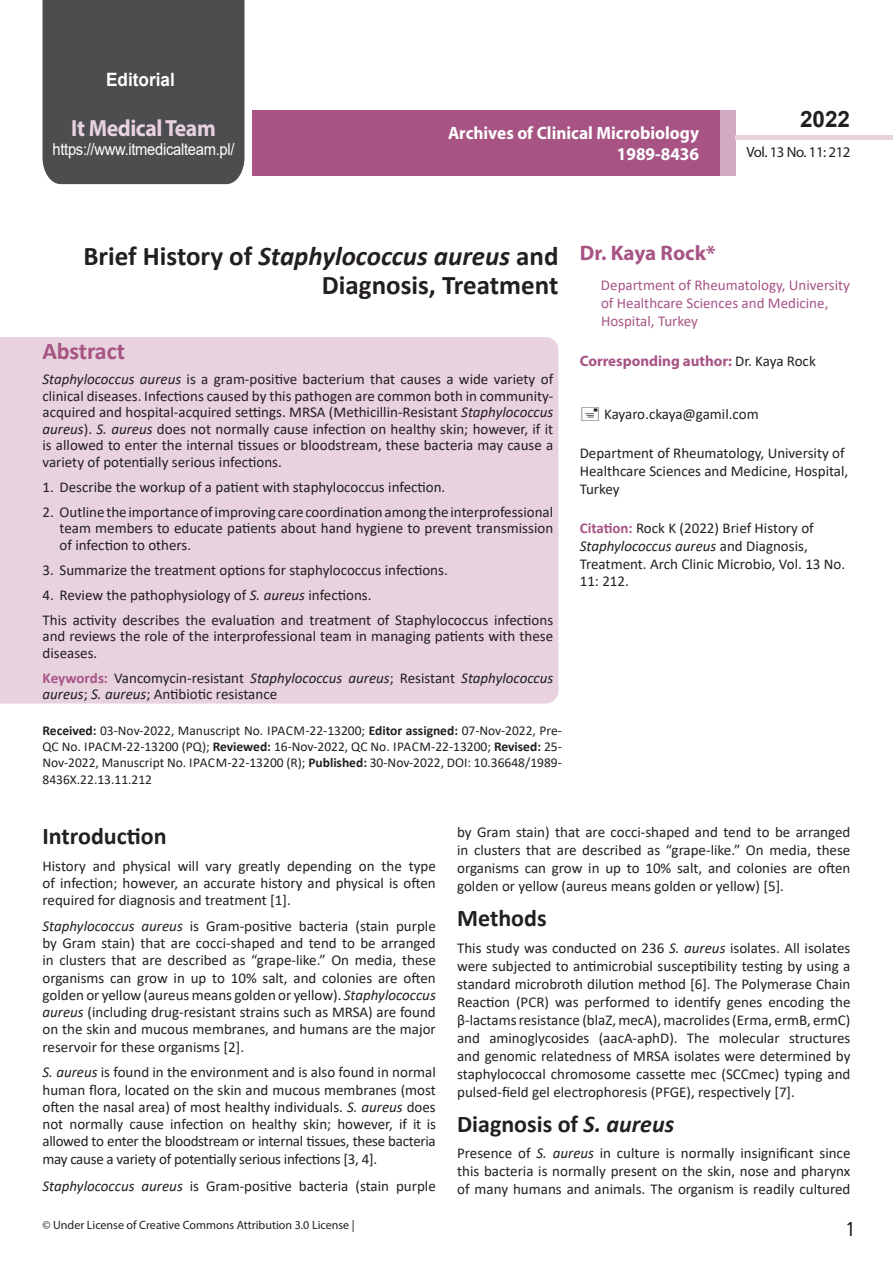
<style>
.page{position:relative;width:893px;height:1263px;background:#fff}
.page>*{position:absolute;margin:0;border:0;box-sizing:border-box;transform-origin:0 0}
.t1{font:700 27px/29.7px "Calibri";color:#231f20;text-align:right}
.t2{font:25.5px "Tunga";color:#231f20}
.side-heading{font:700 24px "Calibri";color:#231f20}
.t3{font:700 24px "Calibri";letter-spacing:-.005em;color:#a75484}
.t4{font:700 23.4px "Myriad Pro";letter-spacing:-.02em;color:#e7d2de;scale:.93 1}
.t5{font:700 22.5px "Arial";color:#231f20}
.t6{font:700 21px "Myriad Pro";color:#a75484}
.t7{font:700 18.45px "Arial";color:#fff;scale:.93 1}
.t8{font:700 18px/21.6px "Myriad Pro";color:#fff;text-align:right;scale:.96 1}
.t9{font:16.5px "Arial";letter-spacing:-.02em;color:#fff;scale:.89 1}
.body_text{font:15px/18px "Calibri";color:#231f20;text-align:justify}
.endnote_text{font:15px/18px "Calibri";color:#231f20}
.endnote_text-2{font:15px/18px "Calibri";color:#a75484}
.endnote_text-3{font:700 15px "Myriad Pro";color:#a75484}
.t10{font:14.85px "Myriad Pro";letter-spacing:-.03em;color:#231f20}
.t11{font:13.5px/16.2px "Calibri";color:#231f20;text-align:justify}
.t12{font:12px "Myriad Pro";color:#231f20}
.s1{font-style:italic}
.s2{font-family:"Calibri";font-weight:400;color:#231f20}
.s3{font-weight:700;color:#a75484}
.s4{font-weight:700}
</style>
<div class="page">
<div style="left:43px;top:0;width:201px;height:184px;background:#4c4d4f"></div>
<div style="left:252px;top:110px;width:469px;height:66px;background:#a75484"></div>
<div style="left:720px;top:110px;width:16px;height:66px;background:#d1a9c1"></div>
<div style="left:736px;top:135px;width:157px;height:5px;background:#e7d2de"></div>
<div style="left:0;top:337px;width:558px;height:366px;background:#e7d2de"></div>
<p class="t7" style="left:106px;top:66px;width:75px">Editorial</p>
<h3 class="t4" style="left:71px;top:113px;width:157px">It Medical Team</h3>
<p class="t9" style="left:52px;top:138px;width:206px">https://www.itmedicalteam.pl/</p>
<p class="t8" style="left:448px;top:121px;width:263px">Archives of Clinical Microbiology<br>1989-8436</p>
<h3 class="t5" style="left:800px;top:104px;width:52px">2022</h3>
<p class="t10" style="left:746px;top:143px;width:105px">Vol. 13 No. 11: 212</p>
<p class="t1" style="left:83px;top:241px;width:476px">Brief History of <span class="s1">Staphylococcus aureus</span> and<br>Diagnosis, Treatment</p>
<p class="t6" style="left:580px;top:239px;width:137px">Dr. Kaya Rock*</p>
<p class="endnote_text-2" style="left:601px;top:276px;width:251px">Department of Rheumatology, University of Healthcare Sciences and Medicine,<br>Hospital, Turkey</p>
<p class="endnote_text-3" style="left:580px;top:351px;width:238px">Corresponding author: <span class="s2">Dr. Kaya Rock</span></p>
<p class="endnote_text" style="left:604px;top:404px;width:156px">Kayaro.ckaya@gamil.com</p>
<p class="endnote_text" style="left:580px;top:443px;width:270px">Department of Rheumatology, University of<br>Healthcare Sciences and Medicine, Hospital,<br>Turkey</p>
<p class="endnote_text" style="left:580px;top:519px;width:267px"><span class="s3">Citation:</span> Rock K (2022) Brief History of<br><span class="s1">Staphylococcus aureus</span> and Diagnosis,<br>Treatment. Arch Clinic Microbio, Vol. 13 No.</p>
<p class="endnote_text" style="left:580px;top:571px;width:51px">11: 212.</p>
<p class="t3" style="left:43px;top:334px;width:84px">Abstract</p>
<p class="body_text" style="left:43px;top:371px;width:512px;line-height:16.5px"><span class="s1">Staphylococcus aureus</span> is a gram-positive bacterium that causes a wide variety of clinical diseases. Infections caused by this pathogen are common both in community&shy;acquired and hospital-acquired settings. MRSA (Methicillin-Resistant <span class="s1">Staphylococcus aureus</span>). <span class="s1">S. aureus</span> does not normally cause infection on healthy skin; however, if it is allowed to enter the internal tissues or bloodstream, these bacteria may cause a variety of potentially serious infections.</p>
<p class="body_text" style="left:43px;top:477px;width:404px">1. Describe the workup of a patient with staphylococcus infection.</p>
<p class="body_text" style="left:60px;top:503px;width:495px;line-height:16.5px;text-indent:-17px">2. Outline the importance of improving care coordination among the interprofessional team members to educate patients about hand hygiene to prevent transmission of infection to others.</p>
<p class="body_text" style="left:43px;top:560px;width:407px">3. Summarize the treatment options for staphylococcus infections.</p>
<p class="body_text" style="left:43px;top:585px;width:330px">4. Review the pathophysiology of <span class="s1">S. aureus</span> infections.</p>
<p class="body_text" style="left:43px;top:611px;width:512px;line-height:16.5px">This activity describes the evaluation and treatment of Staphylococcus infections and reviews the role of the interprofessional team in managing patients with these diseases.</p>
<p class="body_text" style="left:43px;top:669px;width:512px;line-height:16.5px"><span class="s3">Keywords:</span> Vancomycin-resistant <span class="s1">Staphylococcus aureus</span>; Resistant <span class="s1">Staphylococcus aureus</span>; <span class="s1">S. aureus</span>; Antibiotic resistance</p>
<p class="t11" style="left:43px;top:722px;width:521px"><span class="s4">Received:</span> 03-Nov-2022, Manuscript No. IPACM-22-13200; <span class="s4">Editor assigned:</span> 07-Nov-2022, Pre-QC No. IPACM-22-13200 (PQ); <span class="s4">Reviewed:</span> 16-Nov-2022, QC No. IPACM-22-13200; <span class="s4">Revised:</span> 25- Nov-2022, Manuscript No. IPACM-22-13200 (R); <span class="s4">Published:</span> 30-Nov-2022, DOI: 10.36648/1989- 8436X.22.13.11.212</p>
<p class="side-heading" style="left:43px;top:819px;width:126px">Introduction</p>
<p class="body_text" style="left:43px;top:857px;width:395px;line-height:17.2px">History and physical will vary greatly depending on the type of infection; however, an accurate history and physical is often required for diagnosis and treatment [1].</p>
<p class="body_text" style="left:43px;top:917px;width:395px;line-height:17.2px"><span class="s1">Staphylococcus aureus</span> is Gram-positive bacteria (stain purple by Gram stain) that are cocci-shaped and tend to be arranged in clusters that are described as “grape-like.” On media, these organisms can grow in up to 10% salt, and colonies are often golden or yellow (aureus means golden or yellow). <span class="s1">Staphylococcus aureus</span> (including drug-resistant strains such as MRSA) are found on the skin and mucous membranes, and humans are the major reservoir for these organisms [2].</p>
<p class="body_text" style="left:43px;top:1063px;width:395px;line-height:17.4px"><span class="s1">S. aureus</span> is found in the environment and is also found in normal human flora, located on the skin and mucous membranes (most often the nasal area) of most healthy individuals. <span class="s1">S. aureus</span> does not normally cause infection on healthy skin; however, if it is allowed to enter the bloodstream or internal tissues, these bacteria may cause a variety of potentially serious infections [3, 4].</p>
<p class="body_text" style="left:43px;top:1176px;width:395px"><span class="s1">Staphylococcus aureus</span> is Gram-positive bacteria (stain purple</p>
<p class="t12" style="left:43px;top:1218px;width:314px">© Under License of Creative Commons Attribution 3.0 License |</p>
<p class="body_text" style="left:457px;top:823px;width:395px">by Gram stain) that are cocci-shaped and tend to be arranged in clusters that are described as “grape-like.” On media, these organisms can grow in up to 10% salt, and colonies are often golden or yellow (aureus means golden or yellow) [5].</p>
<p class="side-heading" style="left:457px;top:901px;width:91px">Methods</p>
<p class="body_text" style="left:457px;top:938px;width:395px">This study was conducted on 236 <span class="s1">S. aureus</span> isolates. All isolates were subjected to antimicrobial susceptibility testing by using a standard microbroth dilution method [6]. The Polymerase Chain Reaction (PCR) was performed to identify genes encoding the β-lactams resistance (blaZ, mecA), macrolides (Erma, ermB, ermC) and aminoglycosides (aacA-aphD). The molecular structures and genomic relatedness of MRSA isolates were determined by staphylococcal chromosome cassette mec (SCCmec) typing and pulsed-field gel electrophoresis (PFGE), respectively [7].</p>
<p class="side-heading" style="left:457px;top:1107px;width:219px">Diagnosis of <span class="s1">S. aureus</span></p>
<p class="body_text" style="left:457px;top:1144px;width:395px">Presence of <span class="s1">S. aureus</span> in culture is normally insignificant since this bacteria is normally present on the skin, nose and pharynx of many humans and animals. The organism is readily cultured</p>
<h2 class="t2" style="left:847px;top:1212px;width:9px">1</h2>
</div>
